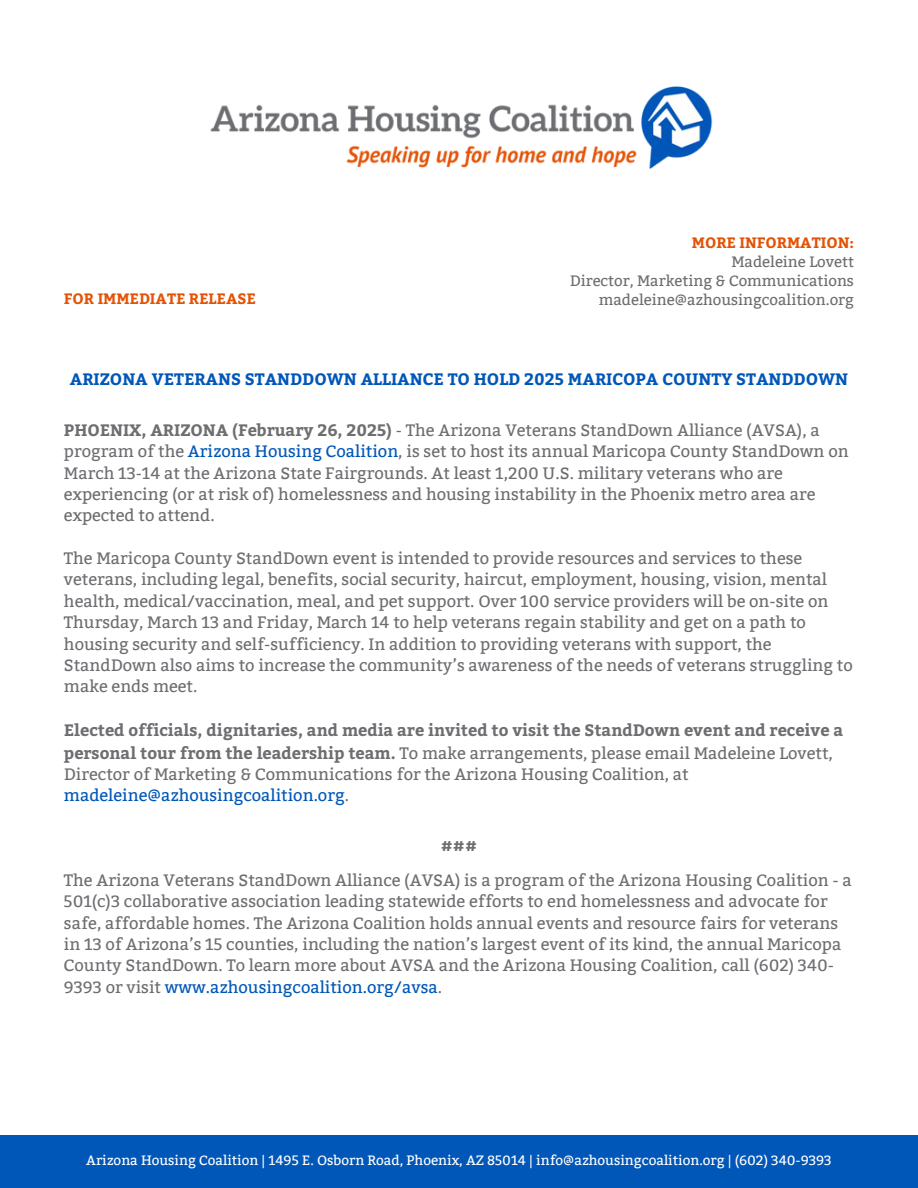
<style>
.page{position:relative;width:918px;height:1188px;background:#fff}
.page>*{position:absolute;margin:0;border:0;box-sizing:border-box;transform-origin:0 0}
.t1{font:16.5px/21.3px "Bitter";color:#6d6e71}
.t2{font:700 16.5px/21.8px "Bitter";color:#6d6e71}
.t3{font:700 16.5px "Bitter";color:#0057b8}
.t4{font:15px/19.2px "Bitter";color:#6d6e71;text-align:right}
.t5{font:700 15px "Bitter";color:#e35205}
.t6{font:13.5px "Bitter";color:#fff}
.s1{font-weight:700;color:#e35205}
.s2{font-weight:700}
.s3{color:#0057b8}
.s4{font-weight:400}
.s5{font-weight:400;color:#0057b8}
</style>
<div class="page">
<img style="left:210px;top:86px;width:503px;height:83px">
<div style="left:0;top:1136px;width:918px;height:52px;background:#0057b8"></div>
<h2 class="t5" style="left:64px;top:288px;width:193px">FOR IMMEDIATE RELEASE</h2>
<h2 class="t4" style="left:570px;top:233px;width:286px"><span class="s1">MORE INFORMATION:<br></span>Madeleine Lovett<br>Director, Marketing &amp; Communications madeleine@azhousingcoalition.org</h2>
<h2 class="t3" style="left:70px;top:367px;width:780px">ARIZONA VETERANS STANDDOWN ALLIANCE TO HOLD 2025 MARICOPA COUNTY STANDDOWN</h2>
<p class="t1" style="left:64px;top:420px;width:786px"><span class="s2">PHOENIX, ARIZONA (February 26, 2025)</span> - The Arizona Veterans StandDown Alliance (AVSA), a program of the <span class="s3">Arizona Housing Coalition</span>, is set to host its annual Maricopa County StandDown on March 13-14 at the Arizona State Fairgrounds. At least 1,200 U.S. military veterans who are experiencing (or at risk of) homelessness and housing instability in the Phoenix metro area are expected to attend.</p>
<p class="t1" style="left:64px;top:548px;width:790px">The Maricopa County StandDown event is intended to provide resources and services to these veterans, including legal, benefits, social security, haircut, employment, housing, vision, mental health, medical/vaccination, meal, and pet support. Over 100 service providers will be on-site on Thursday, March 13 and Friday, March 14 to help veterans regain stability and get on a path to housing security and self-sufficiency. In addition to providing veterans with support, the StandDown also aims to increase the community’s awareness of the needs of veterans struggling to make ends meet.</p>
<h2 class="t2" style="left:64px;top:719px;width:781px">Elected officials, dignitaries, and media are invited to visit the StandDown event and receive a personal tour from the leadership team. <span class="s4">To make arrangements, please email Madeleine Lovett, Director of Marketing &amp; Communications for the Arizona Housing Coalition, at </span><span class="s5">madeleine@azhousingcoalition.org</span><span class="s4">.</span></h2>
<p class="t2" style="left:441px;top:833px;width:38px">###</p>
<h2 class="t1" style="left:64px;top:870px;width:789px">The Arizona Veterans StandDown Alliance (AVSA) is a program of the Arizona Housing Coalition - a 501(c)3 collaborative association leading statewide efforts to end homelessness and advocate for safe, affordable homes. The Arizona Coalition holds annual events and resource fairs for veterans in 13 of Arizona’s 15 counties, including the nation’s largest event of its kind, the annual Maricopa County StandDown. To learn more about AVSA and the Arizona Housing Coalition, call (602) 340- 9393 or visit <span class="s3">www.azhousingcoalition.org/avsa</span>.</h2>
<h1 class="t6" style="left:86px;top:1152px;width:747px">Arizona Housing Coalition | 1495 E. Osborn Road, Phoenix, AZ 85014 | info@azhousingcoalition.org | (602) 340-9393</h1>
</div>
